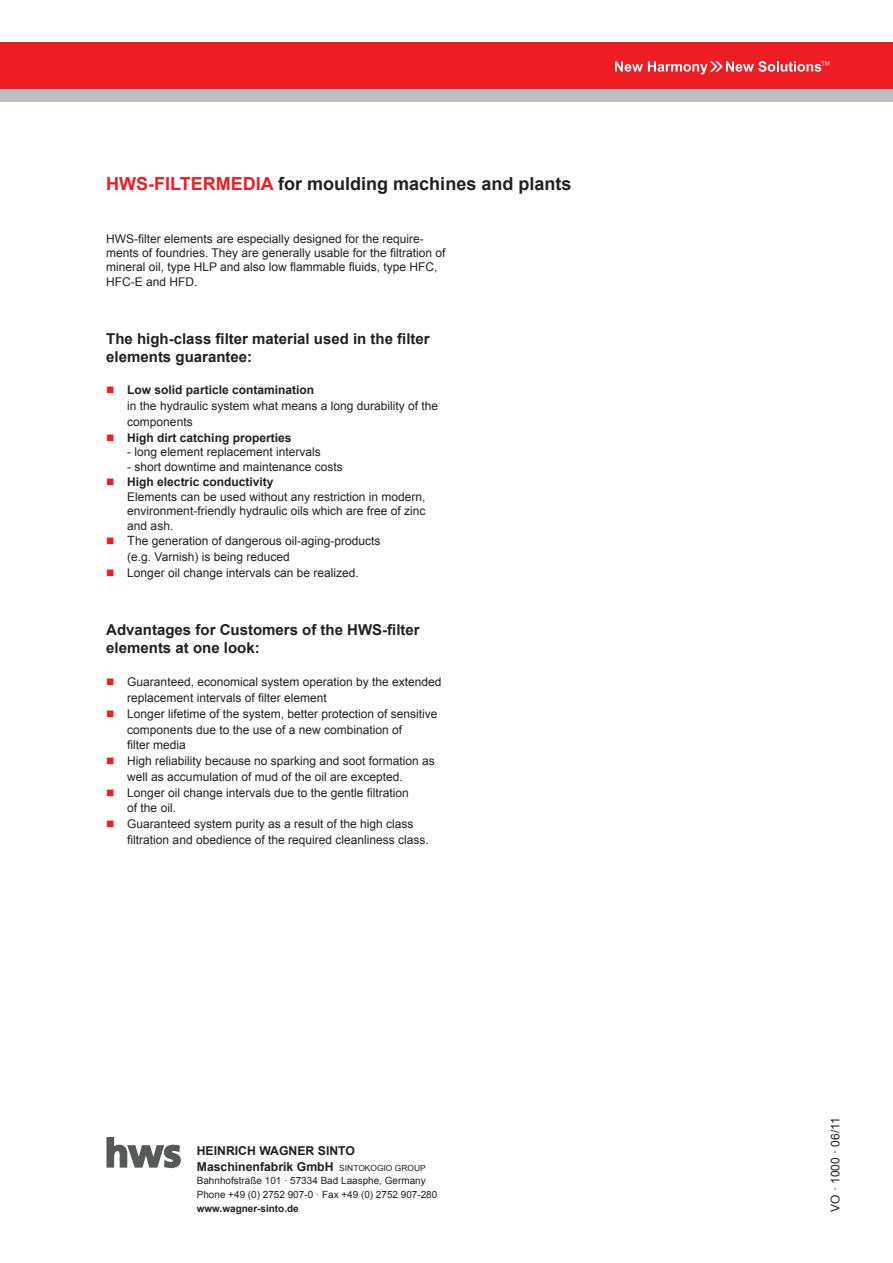
<style>
.page{position:relative;width:893px;height:1263px;background:#fff}
.page>*{position:absolute;margin:0;border:0;box-sizing:border-box;transform-origin:0 0}
.t1{font:700 18px "Arial";color:#231f20}
.t2{font:700 15px/18px "Arial";color:#231f20}
.t3{font:700 12.3px/15.3px "Arial";color:#231f20}
.t4{font:12px/15.8px "Arial";color:#231f20}
.t5{font:700 12px "Arial";color:#231f20}
.t6{font:700 11.4px "Arial";color:#231f20}
.t7{font:10.5px/16.2px "Arial";color:#231f20}
.t8{font:9.9px/13.8px "Arial";color:#231f20}
.t9{font:700 9.9px "Arial";color:#231f20}
.s1{color:#ee1d23}
.s2{font-weight:700}
.s3{font-size:12.75px}
.s4{font-weight:400;font-size:8.4px}
</style>
<div class="page">
<div style="left:0;top:89px;width:893px;height:13px;background:#bcbdc0"></div>
<div style="left:0;top:43px;width:893px;height:46px;background:#ee1d23"></div>
<svg style="left:615px;top:61px;width:214px;height:13px"></svg>
<svg style="left:106px;top:1137px;width:75px;height:31px"></svg>
<h1 class="t1" style="left:106px;top:172px;width:467px"><span class="s1">HWS-Filtermedia</span> for moulding machines and plants</h1>
<p class="t4" style="left:106px;top:231px;width:341px;line-height:14.4px">HWS-filter elements are especially designed for the require&shy;ments of foundries. They are generally usable for the filtration of mineral oil, type HLP and also low flammable fluids, type HFC, HFC-E and HFD.</p>
<p class="t2" style="left:106px;top:330px;width:325px">The high-class filter material used in the filter elements guarantee:</p>
<p class="t4" style="left:127px;top:382px;width:312px;text-indent:-21px"><span class="s1">■</span> <span class="s2">Low solid particle contamination<br></span>in the hydraulic system what means a long durability of the components</p>
<p class="t5" style="left:106px;top:430px;width:187px"><span class="s1">■</span> High dirt catching properties</p>
<p class="t4" style="left:127px;top:444px;width:195px">- long element replacement intervals</p>
<p class="t4" style="left:127px;top:459px;width:217px">- short downtime and maintenance costs</p>
<p class="t4" style="left:127px;top:475px;width:300px;line-height:14.4px;text-indent:-21px"><span class="s1">■</span> <span class="s2">High electric conductivity<br></span>Elements can be used without any restriction in modern, environment-friendly hydraulic oils which are free of zinc and ash.</p>
<p class="t4" style="left:127px;top:533px;width:255px;text-indent:-21px"><span class="s1">■</span> <span class="s3">T</span>he generation of dangerous oil-aging-products (e.g. Varnish) is being reduced</p>
<p class="t4" style="left:106px;top:565px;width:254px"><span class="s1">■</span> Longer oil change intervals can be realized.</p>
<p class="t2" style="left:106px;top:622px;width:315px">Advantages for Customers of the HWS-filter elements at one look:</p>
<p class="t4" style="left:127px;top:674px;width:316px;text-indent:-21px"><span class="s1">■</span> Guaranteed, economical system operation by the extended replacement intervals of filter element</p>
<p class="t4" style="left:127px;top:706px;width:312px;text-indent:-21px"><span class="s1">■</span> Longer lifetime of the system, better protection of sensitive components due to the use of a new combination of<br>filter media</p>
<p class="t4" style="left:127px;top:753px;width:309px;text-indent:-21px"><span class="s1">■</span> High reliability because no sparking and soot formation as well as accumulation of mud of the oil are excepted.</p>
<p class="t4" style="left:127px;top:784px;width:283px;text-indent:-21px"><span class="s1">■</span> Longer oil change intervals due to the gentle filtration of the oil.</p>
<p class="t4" style="left:127px;top:816px;width:303px;text-indent:-21px"><span class="s1">■</span> Guaranteed system purity as a result of the high class filtration and obedience of the required cleanliness class.</p>
<p class="t3" style="left:197px;top:1144px;width:230px">HEINRICH WAGNER SINTO<br>Maschinenfabrik GmbH <span class="s4">SINTOKOGIO GROUP</span></p>
<p class="t8" style="left:197px;top:1174px;width:242px">Bahnhofstraße 101 · 57334 Bad Laasphe, Germany<br>Phone +49 (0) 2752 907-0 · Fax +49 (0) 2752 907-280</p>
<p class="t9" style="left:197px;top:1202px;width:103px">www.wagner-sinto.de</p>
<p class="t7" style="left:210px;top:1172px;width:241px">Bahnhofstraße 101 • D-57334 Bad Laasphe<br>Tel +49 (0) 2752 907-0 • Fax +49 (0) 2752 907-280</p>
<p class="t6" style="left:210px;top:1206px;width:118px">www.wagner-sinto.de</p>
<p class="t4" style="left:827px;top:1212px;width:96px;rotate:-90deg">VO · 1000 · 06/11</p>
</div>
